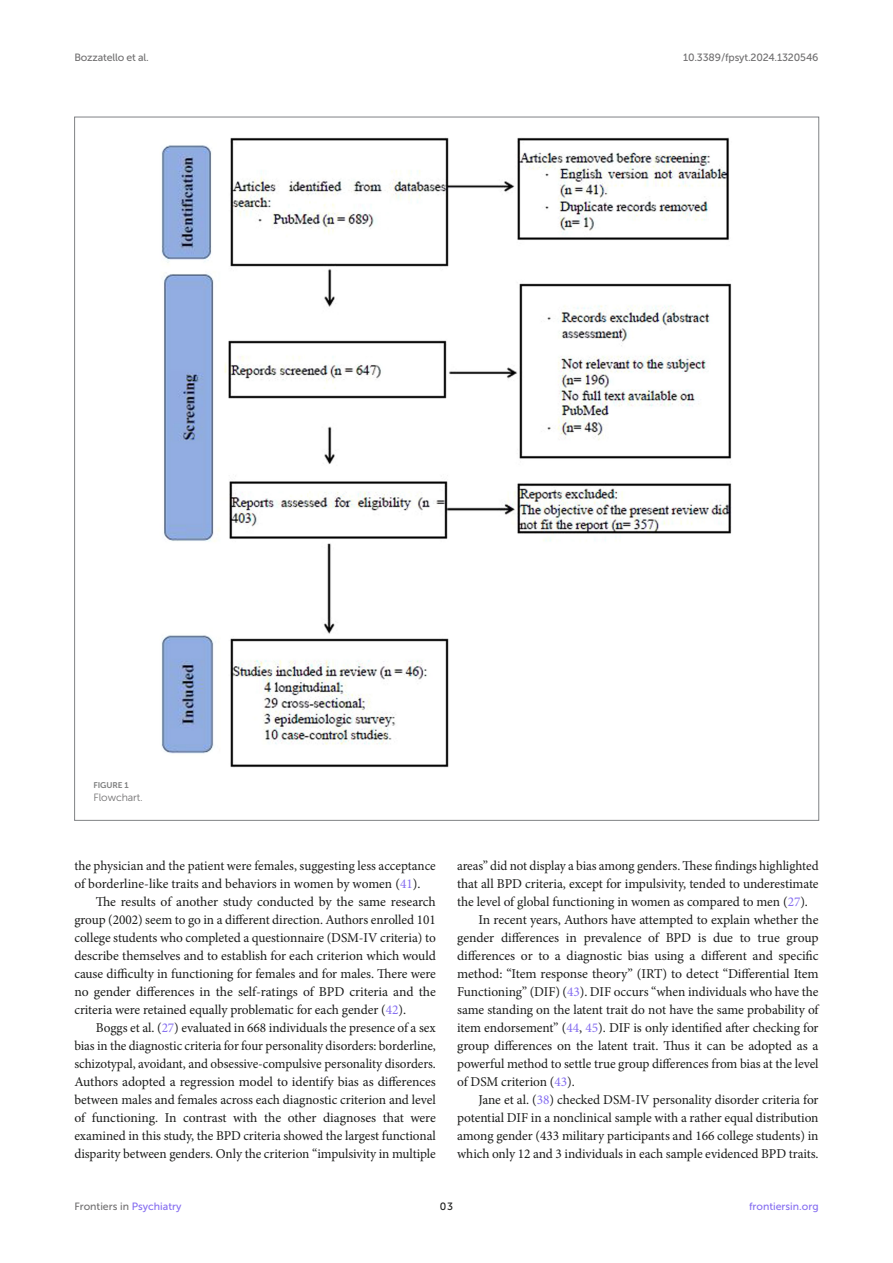
<style>
.page{position:relative;width:893px;height:1263px;background:#fff}
.page>*{position:absolute;margin:0;border:0;box-sizing:border-box;transform-origin:0 0}
.TEXT{font:13.5px/18px "Minion Pro";letter-spacing:-.005em;color:#1b1c1b;text-align:justify}
.t1{font:10.5px "Museo Sans 500";letter-spacing:-.015em;color:#706f70}
.t2{font:10.5px "Museo Sans 500";color:#856df0}
.FIG_LEG{font:10.5px "Museo Sans 300";letter-spacing:-.01em;color:#706f70}
.t3{font:10.5px "Museo Sans 500";color:#1b1c1b}
.FIG_HD{font:8.25px "Museo Sans 700";letter-spacing:-.01em;color:#7e7f7f}
.s1{color:#856df0}
</style>
<div class="page">
<img style="left:161px;top:137px;width:571px;height:631px">
<p class="t1" style="left:74px;top:51px;width:76px">Bozzatello et al.</p>
<p class="t1" style="left:683px;top:51px;width:137px">10.3389/fpsyt.2024.1320546</p>
<p class="FIG_HD" style="left:94px;top:780px;width:37px">FIGURE 1</p>
<p class="FIG_LEG" style="left:94px;top:792px;width:51px">Flowchart.</p>
<p class="TEXT" style="left:74px;top:857px;width:363px">the physician and the patient were females, suggesting less acceptance of borderline-like traits and behaviors in women by women (<span class="s1">41</span>).</p>
<p class="TEXT" style="left:74px;top:893px;width:363px;text-indent:21px">The results of another study conducted by the same research group (2002) seem to go in a different direction. Authors enrolled 101 college students who completed a questionnaire (DSM-IV criteria) to describe themselves and to establish for each criterion which would cause difficulty in functioning for females and for males. There were no gender differences in the self-ratings of BPD criteria and the criteria were retained equally problematic for each gender (<span class="s1">42</span>).</p>
<p class="TEXT" style="left:74px;top:1019px;width:363px;text-indent:21px">Boggs et al. (<span class="s1">27</span>) evaluated in 668 individuals the presence of a sex bias in the diagnostic criteria for four personality disorders: borderline, schizotypal, avoidant, and obsessive-compulsive personality disorders.<br>Authors adopted a regression model to identify bias as differences between males and females across each diagnostic criterion and level of functioning. In contrast with the other diagnoses that were examined in this study, the BPD criteria showed the largest functional disparity between genders. Only the criterion “impulsivity in multiple</p>
<p class="TEXT" style="left:457px;top:857px;width:363px">areas” did not display a bias among genders. These findings highlighted that all BPD criteria, except for impulsivity, tended to underestimate the level of global functioning in women as compared to men (<span class="s1">27</span>).</p>
<p class="TEXT" style="left:457px;top:911px;width:363px;text-indent:21px">In recent years, Authors have attempted to explain whether the gender differences in prevalence of BPD is due to true group differences or to a diagnostic bias using a different and specific method: “Item response theory” (IRT) to detect “Differential Item Functioning” (DIF) (<span class="s1">43</span>). DIF occurs “when individuals who have the same standing on the latent trait do not have the same probability of item endorsement” (<span class="s1">44</span>, <span class="s1">45</span>). DIF is only identified after checking for group differences on the latent trait. Thus it can be adopted as a powerful method to settle true group differences from bias at the level of DSM criterion (<span class="s1">43</span>).</p>
<p class="TEXT" style="left:457px;top:1091px;width:363px;text-indent:21px">Jane et al. (<span class="s1">38</span>) checked DSM-IV personality disorder criteria for potential DIF in a nonclinical sample with a rather equal distribution among gender (433 military participants and 166 college students) in which only 12 and 3 individuals in each sample evidenced BPD traits.</p>
<p class="t1" style="left:74px;top:1200px;width:109px">Frontiers in <span class="s1">Psychiatry</span></p>
<p class="t3" style="left:440px;top:1200px;width:15px">03</p>
<p class="t2" style="left:749px;top:1200px;width:71px">frontiersin.org</p>
</div>
